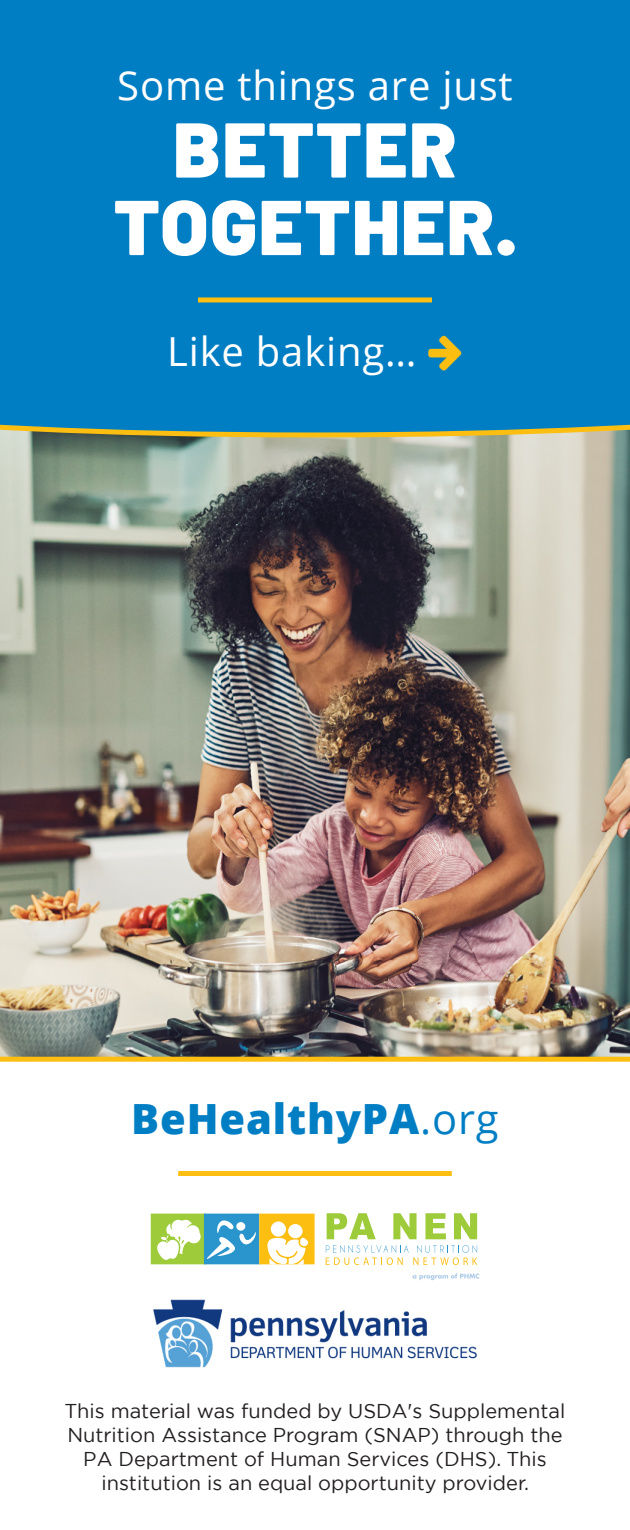
<style>
.page{position:relative;width:630px;height:1530px;background:#fff}
.page>*{position:absolute;margin:0;border:0;box-sizing:border-box;transform-origin:0 0}
.t1{font:900 77.5px "Barlow";letter-spacing:.02em;color:#fff}
.t2{font:800 41.5px "Open Sans";letter-spacing:.02em;color:#007ec4}
.t3{font:40px "Open Sans";letter-spacing:.02em;color:#fff}
.t4{font:20px/24px "Gotham";color:#231f20;text-align:center}
.s1{font-weight:400}
</style>
<div class="page">
<img style="left:0;top:440px;width:630px;height:617px">
<svg style="left:0;top:297px;width:630px;height:143px;background:#0e81bb"></svg>
<div style="left:0;top:0;width:630px;height:297px;background:#007ec4"></div>
<div style="left:198px;top:297px;width:234px;height:5px;background:#fdbe12"></div>
<div style="left:0;top:1057px;width:630px;height:5px;background:#fdbe12"></div>
<img style="left:153px;top:1299px;width:324px;height:69px">
<div style="left:178px;top:1171px;width:274px;height:5px;background:#fdbe12"></div>
<svg style="left:326px;top:1245px;width:151px;height:20px"></svg>
<svg style="left:393px;top:1213px;width:24px;height:26px"></svg>
<svg style="left:425px;top:1213px;width:21px;height:26px"></svg>
<svg style="left:454px;top:1213px;width:23px;height:26px"></svg>
<svg style="left:327px;top:1213px;width:49px;height:26px"></svg>
<svg style="left:151px;top:1214px;width:164px;height:51px"></svg>
<svg style="left:413px;top:1273px;width:66px;height:7px"></svg>
<svg style="left:428px;top:336px;width:33px;height:35px"></svg>
<p class="t3" style="left:117px;top:58px;width:397px">Some things are just</p>
<p class="t1" style="left:173px;top:102px;width:285px">BETTER</p>
<p class="t1" style="left:114px;top:179px;width:404px">TOGETHER.</p>
<p class="t3" style="left:167px;top:324px;width:251px">Like baking…</p>
<p class="t2" style="left:131px;top:1087px;width:369px">BeHealthyPA<span class="s1">.org</span></p>
<p class="t4" style="left:65px;top:1399px;width:502px">This material was funded by USDA's Supplemental Nutrition Assistance Program (SNAP) through the PA Department of Human Services (DHS). This institution is an equal opportunity provider.</p>
</div>
